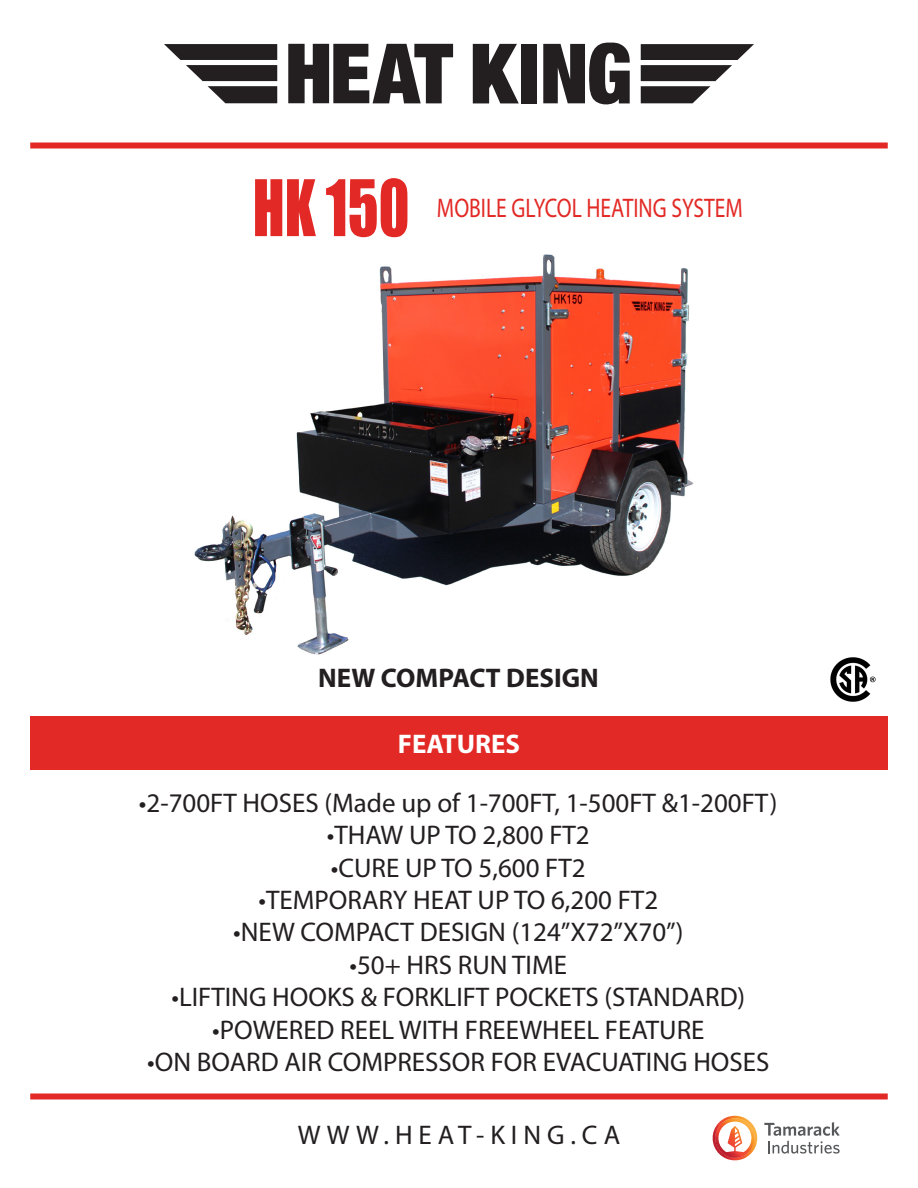
<style>
.page{position:relative;width:918px;height:1188px;background:#fff}
.page>*{position:absolute;margin:0;border:0;box-sizing:border-box;transform-origin:0 0}
.t1{font:72px "Impact";color:#e22925;scale:.8 1}
.t2{font:27px "Myriad Pro";color:#231f20}
.t3{font:27px "Myriad Pro";color:#e22925;scale:.8 1}
.t4{font:27px "Myriad Pro";letter-spacing:.22em;color:#231f20}
.t5{font:700 27px "Myriad Pro";color:#231f20}
.t6{font:700 27px "Myriad Pro";color:#fff}
</style>
<div class="page">
<div style="left:30px;top:717px;width:858px;height:53px;background:#e22925"></div>
<img style="left:194px;top:254px;width:500px;height:401px">
<div style="left:30px;top:142px;width:858px;height:6px;background:#e22925"></div>
<div style="left:30px;top:1094px;width:858px;height:6px;background:#e22925"></div>
<svg style="left:712px;top:1116px;width:46px;height:45px"></svg>
<svg style="left:764px;top:1122px;width:76px;height:32px"></svg>
<svg style="left:473px;top:44px;width:46px;height:59px"></svg>
<div style="left:522px;top:44px;width:15px;height:59px;background:#231f20"></div>
<svg style="left:641px;top:44px;width:113px;height:59px"></svg>
<svg style="left:164px;top:44px;width:113px;height:59px"></svg>
<svg style="left:288px;top:44px;width:165px;height:59px"></svg>
<svg style="left:543px;top:42px;width:87px;height:62px"></svg>
<img style="left:830px;top:657px;width:46px;height:45px">
<p class="t1" style="left:253px;top:152px;width:197px">HK 150</p>
<p class="t3" style="left:437px;top:191px;width:384px">MOBILE GLYCOL HEATING SYSTEM</p>
<p class="t5" style="left:318px;top:660px;width:282px">NEW COMPACT DESIGN</p>
<p class="t6" style="left:398px;top:727px;width:124px">FEATURES</p>
<p class="t2" style="left:139px;top:786px;width:640px">•2-700FT HOSES (Made up of 1-700FT, 1-500FT &amp;1-200FT)</p>
<p class="t2" style="left:327px;top:819px;width:264px">•THAW UP TO 2,800 FT2</p>
<p class="t2" style="left:331px;top:851px;width:256px">•CURE UP TO 5,600 FT2</p>
<p class="t2" style="left:258px;top:883px;width:401px">•TEMPORARY HEAT UP TO 6,200 FT2</p>
<p class="t2" style="left:233px;top:916px;width:452px">•NEW COMPACT DESIGN (124”X72”X70”)</p>
<p class="t2" style="left:350px;top:948px;width:219px">•50+ HRS RUN TIME</p>
<p class="t2" style="left:171px;top:981px;width:575px">•LIFTING HOOKS &amp; FORKLIFT POCKETS (STANDARD)</p>
<p class="t2" style="left:212px;top:1013px;width:494px">•POWERED REEL WITH FREEWHEEL FEATURE</p>
<p class="t2" style="left:147px;top:1045px;width:624px">•ON BOARD AIR COMPRESSOR FOR EVACUATING HOSES</p>
<p class="t4" style="left:298px;top:1118px;width:324px">WWW.HEAT-KING.CA</p>
</div>
